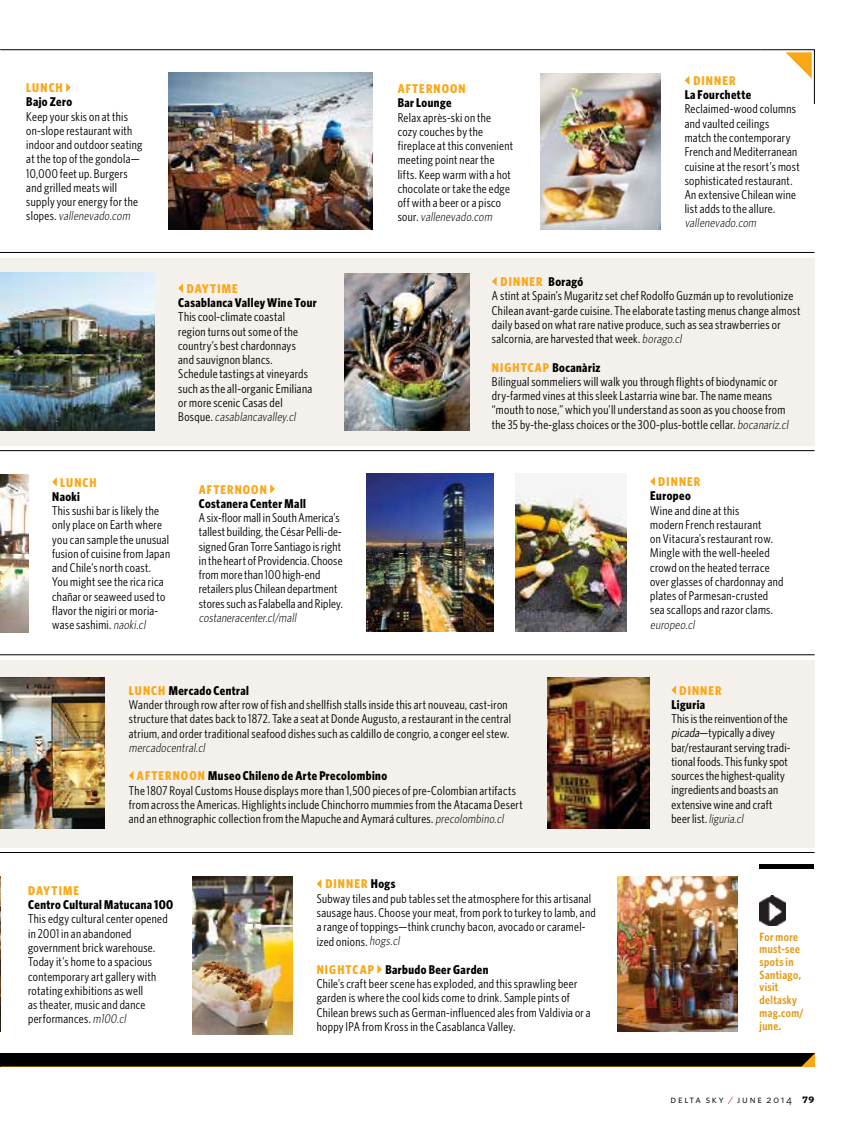
<style>
.page{position:relative;width:864px;height:1134px;background:#fff}
.page>*{position:absolute;margin:0;border:0;box-sizing:border-box;transform-origin:0 0}
.t1{font:12.75px/14.2px "Whitney Condensed";letter-spacing:.025em;color:#000}
.t2{font:700 12.75px "Whitney Condensed";letter-spacing:.035em;color:#000}
.t3{font:italic 300 12.75px "Whitney Condensed";color:#000}
.t4{font:700 12.75px "Whitney Condensed";letter-spacing:.085em;color:#faa81a}
.t5{font:600 12px/12.8px "Whitney Condensed";letter-spacing:.03em;color:#e39917}
.t6{font:10.5px "Whitney Book SC";letter-spacing:.17em;color:#000}
.s1{font-weight:300;font-style:italic}
.s2{font-weight:700;color:#faa81a}
.s3{font-weight:700}
.s4{font-style:italic}
.s5{color:#c41230}
.s6{font-family:"Tabac Slab";font-weight:600;font-size:12px}
</style>
<div class="page">
<hr style="left:0;top:852px;width:815px;height:1px;background:#000">
<div style="left:0;top:660px;width:815px;height:187px;background:#f4f0ec"></div>
<hr style="left:0;top:655px;width:815px;height:1px;background:#000">
<hr style="left:0;top:450px;width:815px;height:1px;background:#000">
<div style="left:0;top:258px;width:815px;height:187px;background:#f4f0ec"></div>
<hr style="left:0;top:252px;width:815px;height:1px;background:#000">
<hr style="left:0;top:49px;width:760px;height:1px;background:#000">
<svg style="left:66px;top:83px;width:5px;height:9px"></svg>
<div style="left:0;top:1053px;width:815px;height:13px;background:#000"></div>
<svg style="left:52px;top:477px;width:5px;height:10px"></svg>
<svg style="left:760px;top:49px;width:55px;height:55px"></svg>
<img style="left:540px;top:73px;width:121px;height:157px">
<img style="left:169px;top:73px;width:204px;height:156px">
<svg style="left:685px;top:76px;width:4px;height:9px"></svg>
<svg style="left:178px;top:284px;width:5px;height:9px"></svg>
<img style="left:0;top:273px;width:154px;height:158px">
<svg style="left:492px;top:277px;width:5px;height:9px"></svg>
<img style="left:344px;top:274px;width:126px;height:157px">
<img style="left:0;top:475px;width:28px;height:158px">
<img style="left:367px;top:473px;width:126px;height:159px">
<svg style="left:270px;top:484px;width:5px;height:10px"></svg>
<svg style="left:650px;top:477px;width:5px;height:9px"></svg>
<img style="left:516px;top:493px;width:110px;height:138px">
<img style="left:0;top:678px;width:105px;height:151px">
<svg style="left:129px;top:771px;width:5px;height:9px"></svg>
<svg style="left:671px;top:685px;width:5px;height:10px"></svg>
<img style="left:547px;top:678px;width:102px;height:151px">
<svg style="left:317px;top:879px;width:4px;height:9px"></svg>
<svg style="left:377px;top:965px;width:5px;height:9px"></svg>
<img style="left:618px;top:877px;width:120px;height:154px">
<img style="left:193px;top:877px;width:100px;height:157px">
<img style="left:0;top:877px;width:1px;height:154px">
<hr style="left:760px;top:864px;width:54px;height:4px;background:#000">
<img style="left:760px;top:896px;width:25px;height:30px">
<p class="t4" style="left:26px;top:80px;width:38px">LUNCH</p>
<p class="t2" style="left:26px;top:94px;width:47px">Bajo Zero</p>
<p class="t1" style="left:26px;top:109px;width:118px">Keep your skis on at this on-slope restaurant with indoor and outdoor seating at the top of the gondola—<br>10,000 feet up. Burgers and grilled meats will supply your energy for the s l o p e s . <span class="s1">vallenevado.com</span></p>
<p class="t4" style="left:187px;top:280px;width:52px">DAYTIME</p>
<p class="t2" style="left:178px;top:295px;width:140px">Casablanca Valley Wine Tour</p>
<p class="t1" style="left:178px;top:309px;width:135px">This cool-climate coastal region turns out some of the country’s best chardonnays and sauvignon blancs.<br>Schedule tastings at vineyards such as the all-organic Emiliana or more scenic Casas del<br>B o s q u e . <span class="s1">casablancavalley.cl</span></p>
<p class="t4" style="left:60px;top:474px;width:38px">LUNCH</p>
<p class="t2" style="left:52px;top:488px;width:29px">Naoki</p>
<p class="t1" style="left:52px;top:503px;width:119px">This sushi bar is likely the only place on Earth where you can sample the unusual fusion of cuisine from Japan and Chile’s north coast.<br>You might see the rica rica chañar or seaweed used to flavor the nigiri or moria&shy;wase sashimi. <span class="s1">naoki.cl</span></p>
<p class="t4" style="left:199px;top:481px;width:69px">AFTERNOON</p>
<p class="t2" style="left:199px;top:495px;width:109px">Costanera Center Mall</p>
<p class="t1" style="left:199px;top:510px;width:145px">A six-floor mall in South America’s tallest building, the César Pelli-de&shy;signed Gran Torre Santiago is right in the heart of Providencia. Choose from more than 100 high-end retailers plus Chilean department stores such as Falabella and Ripley.</p>
<p class="t3" style="left:199px;top:610px;width:101px">costaneracenter.cl/mall</p>
<p class="t4" style="left:398px;top:81px;width:69px">AFTERNOON</p>
<p class="t2" style="left:398px;top:95px;width:55px">Bar Lounge</p>
<p class="t1" style="left:398px;top:110px;width:117px">Relax après-ski on the cozy couches by the fireplace at this convenient meeting point near the lifts. Keep warm with a hot chocolate or take the edge off with a beer or a pisco<br>s o u r. <span class="s1">vallenevado.com</span></p>
<p class="t4" style="left:693px;top:72px;width:44px">DINNER</p>
<p class="t2" style="left:685px;top:87px;width:68px">La Fourchette</p>
<p class="t1" style="left:685px;top:102px;width:116px">Reclaimed-wood columns and vaulted ceilings<br>match the contemporary<br>French and Mediterranean cuisine at the resort’s most sophisticated restaurant.<br>An extensive Chilean wine list adds to the allure.</p>
<p class="t3" style="left:685px;top:216px;width:75px">vallenevado.com</p>
<p class="t1" style="left:492px;top:274px;width:310px;text-indent:9px"><span class="s2">DINNER</span> <span class="s3">Boragó<br></span>A stint at Spain’s Mugaritz set chef Rodolfo Guzmán up to revolutionize Chilean avant-garde cuisine. The elaborate tasting menus change almost daily based on what rare native produce, such as sea strawberries or salcornia, are harvested that week. <span class="s1">borago.cl</span></p>
<p class="t1" style="left:492px;top:360px;width:300px"><span class="s2">NIGHTCAP</span> <span class="s3">Bocanàriz<br></span>Bilingual sommeliers will walk you through flights of biodynamic or dry-farmed vines at this sleek Lastarria wine bar. The name means “mouth to nose,” which you’ll understand as soon as you choose from the 35 by-the-glass choices or the 300-plus-bottle cellar. <span class="s1">bocanariz.cl</span></p>
<p class="t4" style="left:658px;top:474px;width:44px">DINNER</p>
<p class="t2" style="left:650px;top:488px;width:42px">Europeo</p>
<p class="t1" style="left:650px;top:503px;width:135px">Wine and dine at this<br>modern French restaurant<br>on Vitacura’s restaurant row.<br>Mingle with the well-heeled crowd on the heated terrace over glasses of chardonnay and plates of Parmesan-crusted sea scallops and razor clams.</p>
<p class="t3" style="left:650px;top:617px;width:48px">europeo.cl</p>
<p class="t1" style="left:129px;top:683px;width:384px"><span class="s2">LUNCH</span> <span class="s3">Mercado Central<br></span>Wander through row after row of fish and shellfish stalls inside this art nouveau, cast-iron structure that dates back to 1872. Take a seat at Donde Augusto, a restaurant in the central atrium, and order traditional seafood dishes such as caldillo de congrio, a conger eel stew.</p>
<p class="t3" style="left:129px;top:740px;width:80px">mercadocentral.cl</p>
<p class="t1" style="left:129px;top:768px;width:395px;text-indent:8px"><span class="s2">AFTERNOON</span> <span class="s3">Museo Chileno de Arte Precolombino<br></span>The 1807 Royal Customs House displays more than 1,500 pieces of pre-Colombian artifacts from across the Americas. Highlights include Chinchorro mummies from the Atacama Desert and an ethnographic collection from the Mapuche and Aymará cultures. <span class="s1">precolombino.cl</span></p>
<p class="t4" style="left:28px;top:882px;width:52px">DAYTIME</p>
<p class="t2" style="left:28px;top:897px;width:147px">Centro Cultural Matucana 100</p>
<p class="t1" style="left:28px;top:912px;width:141px">This edgy cultural center opened in 2001 in an abandoned government brick warehouse.<br>Today it’s home to a spacious contemporary art gallery with rotating exhibitions as well<br>as theater, music and dance performances. <span class="s1">m100.cl</span></p>
<p class="t1" style="left:317px;top:877px;width:281px;text-indent:9px"><span class="s2">DINNER</span> <span class="s3">Hogs<br></span>Subway tiles and pub tables set the atmosphere for this artisanal sausage haus. Choose your meat, from pork to turkey to lamb, and a range of toppings—think crunchy bacon, avocado or caramel&shy;ized onions. <span class="s1">hogs.cl</span></p>
<p class="t1" style="left:317px;top:962px;width:275px"><span class="s2">NIGHTCAP</span> <span class="s3">Barbudo Beer Garden<br></span>Chile’s craft beer scene has exploded, and this sprawling beer garden is where the cool kids come to drink. Sample pints of Chilean brews such as German-influenced ales from Valdivia or a hoppy IPA from Kross in the Casablanca Valley.</p>
<p class="t4" style="left:680px;top:682px;width:44px">DINNER</p>
<p class="t2" style="left:671px;top:696px;width:35px">Liguria</p>
<p class="t1" style="left:671px;top:711px;width:120px">This is the reinvention of the <span class="s4">picada</span>—typically a divey bar/restaurant serving tradi&shy;tional foods. This funky spot sources the highest-quality ingredients and boasts an extensive wine and craft bee r l ist . <span class="s1">liguria.cl</span></p>
<p class="t5" style="left:760px;top:929px;width:45px">For more must-see spots in<br>Santiago, visit deltasky mag.com/ june.</p>
<p class="t6" style="left:671px;top:1093px;width:145px">delta sky <span class="s5">/</span> june 2014 <span class="s6">79</span></p>
</div>
